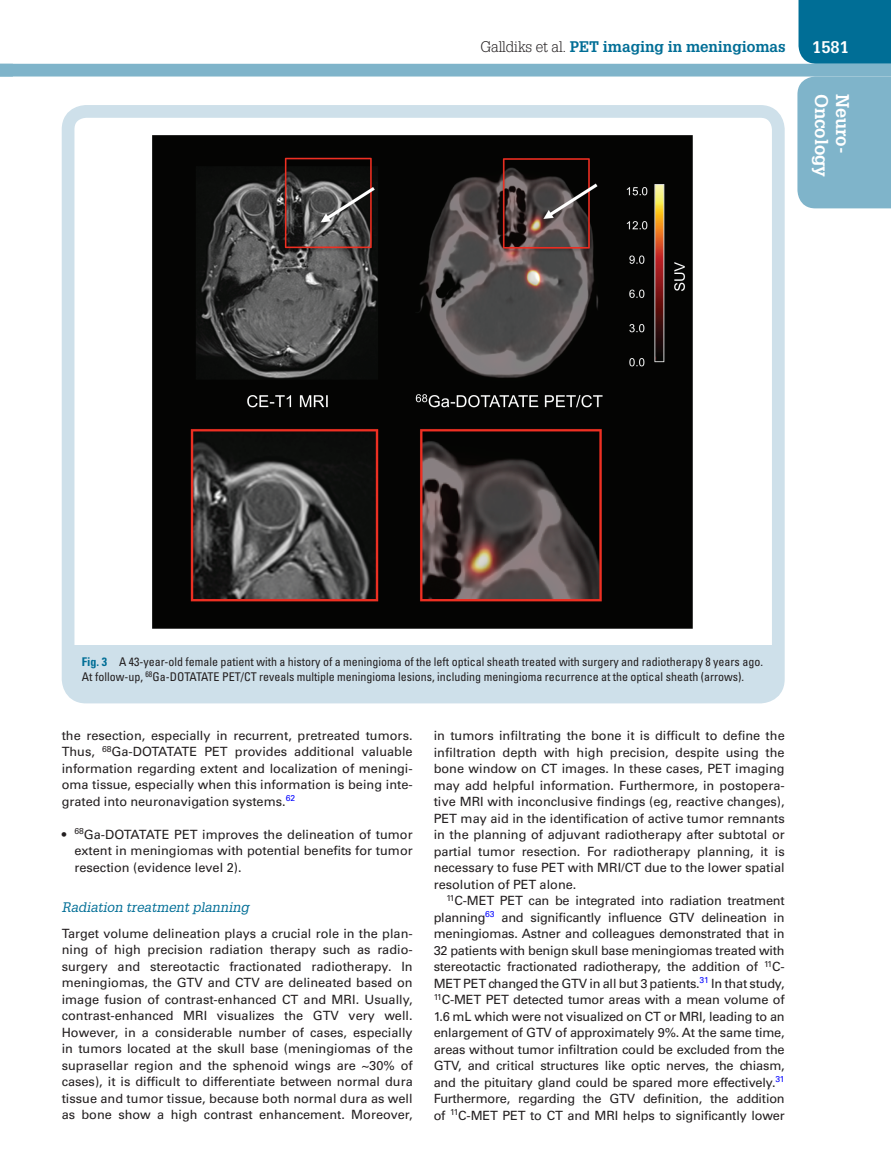
<style>
.page{position:relative;width:891px;height:1175px;background:#fff}
.page>*{position:absolute;margin:0;border:0;box-sizing:border-box;transform-origin:0 0}
.t1{font:700 18px "Glypha LT Std";color:#fff}
.t2{font:700 16.5px "Glypha LT Std";color:#fff}
.t3{font:700 15px "Glypha LT Std";color:#006e96}
.t4{font:italic 13.5px "Glypha LT Std";color:#006e96}
.t5{font:12.75px/16.5px "Univers LT Std";color:#231f20;text-align:justify}
.t6{font:condensed 12px/15px "Univers LT Std";color:#231f20}
.s1{font-weight:300;color:#231f20}
.s2{font-weight:700;color:#006e96}
</style>
<div class="page">
<div style="left:799px;top:0;width:92px;height:64px;background:#006e96"></div>
<div style="left:0;top:64px;width:891px;height:12px;background:#7fb4ca"></div>
<div style="left:797px;top:76px;width:94px;height:132px;background:#7fb4ca"></div>
<div style="left:73px;top:645px;width:700px;height:50px;background:#cee0ea"></div>
<img style="left:152px;top:135px;width:540px;height:494px">
<div style="left:62px;top:105px;width:723px;height:598px;border:13px solid #cee0ea;border-radius:18px"></div>
<p class="t3" style="left:480px;top:37px;width:307px"><span class="s1">Galldiks et al.</span> PET imaging in meningiomas</p>
<p class="t2" style="left:812px;top:37px;width:38px">1581</p>
<h1 class="t1" style="left:833px;top:94px;width:85px;rotate:90deg">Oncology</h1>
<h1 class="t1" style="left:854px;top:94px;width:61px;rotate:90deg">Neuro-</h1>
<p class="t6" style="left:82px;top:654px;width:683px"><span class="s2">Fig. 3</span> A 43-year-old female patient with a history of a meningioma of the left optical sheath treated with surgery and radiotherapy 8 years ago.<br>At follow-up, <sup>68</sup>Ga-DOTATATE PET/CT reveals multiple meningioma lesions, including meningioma recurrence at the optical sheath (arrows).</p>
<p class="t5" style="left:62px;top:727px;width:353px">the resection, especially in recurrent, pretreated tumors.<br>Thus, <sup>68</sup>Ga-DOTATATE PET provides additional valuable information regarding extent and localization of meningi&shy;oma tissue, especially when this information is being inte&shy;grated into neuronavigation systems.<sup>62</sup></p>
<p class="t5" style="left:74px;top:826px;width:340px;text-indent:-13px">• <sup>68</sup>Ga-DOTATATE PET improves the delineation of tumor extent in meningiomas with potential benefits for tumor resection (evidence level 2).</p>
<p class="t4" style="left:62px;top:899px;width:189px">Radiation treatment planning</p>
<p class="t5" style="left:62px;top:925px;width:353px">Target volume delineation plays a crucial role in the plan&shy;ning of high precision radiation therapy such as radio&shy;surgery and stereotactic fractionated radiotherapy. In meningiomas, the GTV and CTV are delineated based on image fusion of contrast-enhanced CT and MRI. Usually, contrast-enhanced MRI visualizes the GTV very well.<br>However, in a considerable number of cases, especially in tumors located at the skull base (meningiomas of the suprasellar region and the sphenoid wings are ~30% of cases), it is difficult to differentiate between normal dura tissue and tumor tissue, because both normal dura as well as bone show a high contrast enhancement. Moreover,</p>
<p class="t5" style="left:434px;top:727px;width:353px">in tumors infiltrating the bone it is difficult to define the infiltration depth with high precision, despite using the bone window on CT images. In these cases, PET imaging may add helpful information. Furthermore, in postopera&shy;tive MRI with inconclusive findings (eg, reactive changes), PET may aid in the identification of active tumor remnants in the planning of adjuvant radiotherapy after subtotal or partial tumor resection. For radiotherapy planning, it is necessary to fuse PET with MRI/CT due to the lower spatial resolution of PET alone.</p>
<p class="t5" style="left:434px;top:892px;width:353px;text-indent:13px"><sup>11</sup>C-MET PET can be integrated into radiation treatment planning<sup>63</sup> and significantly influence GTV delineation in meningiomas. Astner and colleagues demonstrated that in 32 patients with benign skull base meningiomas treated with stereotactic fractionated radiotherapy, the addition of <sup>11</sup>C-MET PET changed the GTV in all but 3 patients.<sup>31</sup> In that study, <sup>11</sup>C-MET PET detected tumor areas with a mean volume of 1.6 mL which were not visualized on CT or MRI, leading to an enlargement of GTV of approximately 9%. At the same time, areas without tumor infiltration could be excluded from the GTV, and critical structures like optic nerves, the chiasm, and the pituitary gland could be spared more effectively.<sup>31<br></sup>Furthermore, regarding the GTV definition, the addition of <sup>11</sup>C-MET PET to CT and MRI helps to significantly lower</p>
</div>
